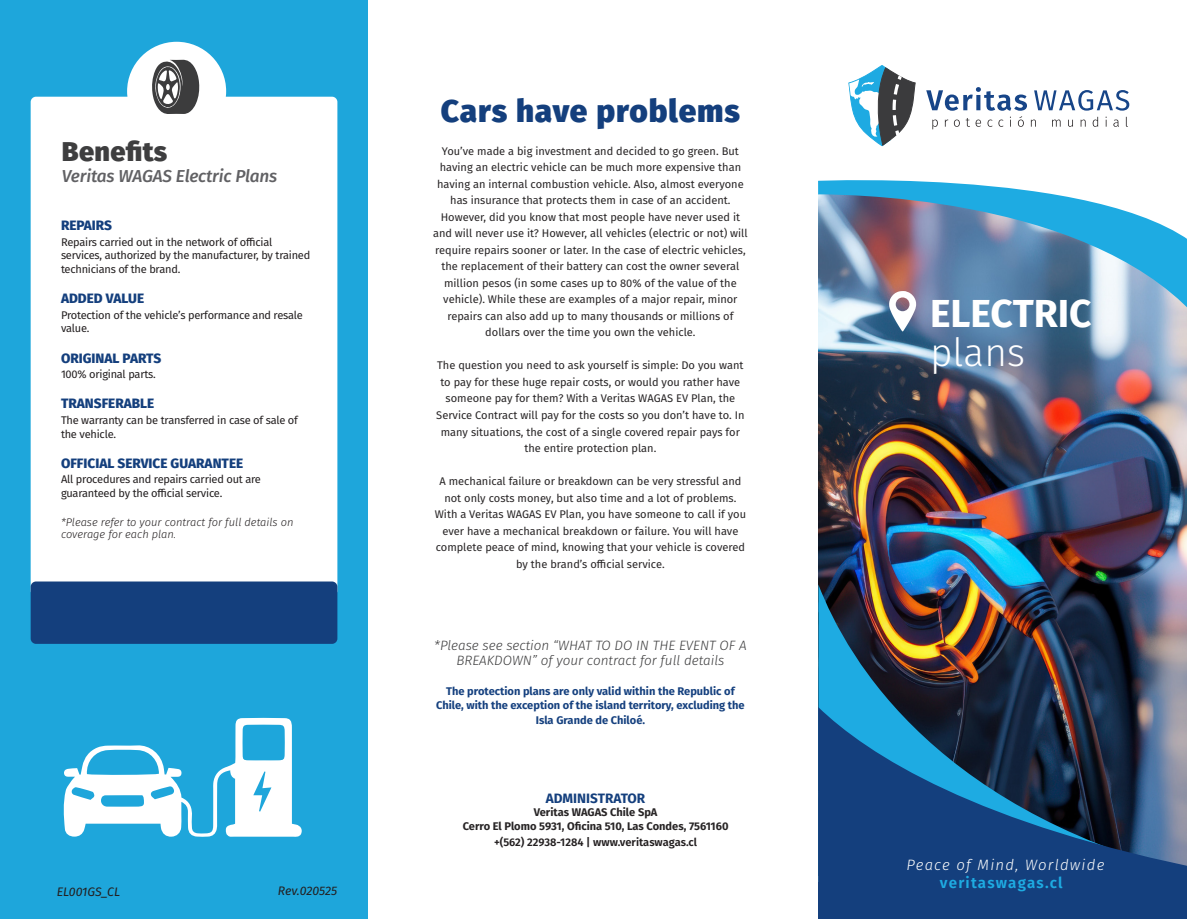
<style>
.page{position:relative;width:1187px;height:919px;background:#fff}
.page>*{position:absolute;margin:0;border:0;box-sizing:border-box;transform-origin:0 0}
.t1{font:700 39px/39px "Fira Sans";color:#fff}
.t2{font:800 31.5px "Fira Sans";letter-spacing:.03em;color:#143f7d}
.t3{font:800 27.15px "Fira Sans";letter-spacing:.01em;color:#3e3e3f}
.t4{font:italic 500 17.25px "Fira Sans";letter-spacing:-.01em;color:#616164}
.t5{font:600 15.15px "Fira Sans";letter-spacing:.08em;color:#1eabe2}
.t6{font:italic 300 15px "Fira Sans";letter-spacing:.08em;color:#fff}
.Body{font:italic 300 13.5px/15px "Fira Sans";color:#3c3c3d;text-align:center}
.Subhead{font:800 13.5px "Fira Sans";color:#143f7d}
.t7{font:700 13.5px "Fira Sans";color:#143f7d}
.t8{font:italic 12.3px "Fira Sans";color:#231f20}
.t9{font:11.1px/16.5px "Fira Sans";color:#282526;text-align:center}
.Body-2{font:11.1px/13.5px "Fira Sans";letter-spacing:-.02em;color:#231f20}
.Body-3{font:700 11.1px/14.9px "Fira Sans";color:#16417f;text-align:center}
.t10{font:700 11.1px "Fira Sans";color:#282526}
.Body-4{font:italic 300 11.1px/12.3px "Fira Sans";color:#231f20}
.t11{font:600 11.1px "Fira Sans";color:#231f20}
.s1{font-weight:300}
</style>
<div class="page">
<img style="left:818px;top:339px;width:368px;height:245px">
<img style="left:818px;top:584px;width:368px;height:123px">
<svg style="left:818px;top:707px;width:368px;height:175px;background:#1c4672"></svg>
<div style="left:818px;top:882px;width:368px;height:36px;background:#143f7d"></div>
<svg style="left:818px;top:266px;width:368px;height:73px;background:#7796b5"></svg>
<svg style="left:818px;top:146px;width:368px;height:120px"></svg>
<hr style="left:1185px;top:146px;width:1px;height:73px;background:#fff">
<svg style="left:889px;top:291px;width:27px;height:40px"></svg>
<svg style="left:926px;top:87px;width:203px;height:42px"></svg>
<svg style="left:848px;top:65px;width:67px;height:81px"></svg>
<div style="left:0;top:0;width:367px;height:918px;background:#1ea6db"></div>
<div style="left:31px;top:97px;width:306px;height:499px;background:#fff;border-radius:5px"></div>
<div style="left:127px;top:42px;width:99px;height:99px;background:#fff;border-radius:50%"></div>
<div style="left:31px;top:581px;width:306px;height:62px;background:#143f7d;border-radius:5px"></div>
<svg style="left:152px;top:59px;width:48px;height:55px"></svg>
<svg style="left:63px;top:717px;width:239px;height:119px"></svg>
<p class="t3" style="left:62px;top:128px;width:107px">Benefits</p>
<p class="t4" style="left:62px;top:162px;width:217px">Veritas WAGAS Electric Plans</p>
<p class="Subhead" style="left:61px;top:214px;width:53px">REPAIRS</p>
<p class="Body-2" style="left:61px;top:235px;width:251px">Repairs carried out in the network of official services, authorized by the manufacturer, by trained technicians of the brand.</p>
<p class="Subhead" style="left:61px;top:287px;width:85px">ADDED VALUE</p>
<p class="Body-2" style="left:61px;top:308px;width:243px">Protection of the vehicle’s performance and resale value.</p>
<p class="Subhead" style="left:61px;top:346px;width:102px">ORIGINAL PARTS</p>
<p class="Body-2" style="left:61px;top:367px;width:96px">100% original parts.</p>
<p class="Subhead" style="left:61px;top:392px;width:95px">TRANSFERABLE</p>
<p class="Body-2" style="left:61px;top:413px;width:238px">The warranty can be transferred in case of sale of the vehicle.</p>
<p class="Subhead" style="left:61px;top:451px;width:184px">OFFICIAL SERVICE GUARANTEE</p>
<p class="Body-2" style="left:61px;top:472px;width:201px">All procedures and repairs carried out are guaranteed by the official service.</p>
<p class="Body-4" style="left:61px;top:516px;width:234px">*Please refer to your contract for full details on coverage for each plan.</p>
<p class="t8" style="left:57px;top:882px;width:65px">EL001GS_CL</p>
<p class="t8" style="left:278px;top:881px;width:61px">Rev.020525</p>
<p class="t2" style="left:441px;top:83px;width:300px">Cars have problems</p>
<p class="t9" style="left:433px;top:142px;width:316px">You’ve made a big investment and decided to go green. But having an electric vehicle can be much more expensive than having an internal combustion vehicle. Also, almost everyone has insurance that protects them in case of an accident.<br>However, did you know that most people have never used it and will never use it? However, all vehicles (electric or not) will require repairs sooner or later. In the case of electric vehicles, the replacement of their battery can cost the owner several million pesos (in some cases up to 80% of the value of the vehicle). While these are examples of a major repair, minor repairs can also add up to many thousands or millions of dollars over the time you own the vehicle.</p>
<p class="t9" style="left:436px;top:357px;width:310px">The question you need to ask yourself is simple: Do you want to pay for these huge repair costs, or would you rather have someone pay for them? With a Veritas WAGAS EV Plan, the Service Contract will pay for the costs so you don’t have to. In many situations, the cost of a single covered repair pays for the entire protection plan.</p>
<p class="t9" style="left:435px;top:472px;width:313px">A mechanical failure or breakdown can be very stressful and not only costs money, but also time and a lot of problems.<br>With a Veritas WAGAS EV Plan, you have someone to call if you ever have a mechanical breakdown or failure. You will have complete peace of mind, knowing that your vehicle is covered by the brand’s official service.</p>
<p class="Body" style="left:434px;top:637px;width:314px">*Please see section “WHAT TO DO IN THE EVENT OF A<br>BREAKDOWN” of your contract for full details</p>
<p class="Body-3" style="left:436px;top:682px;width:310px">The protection plans are only valid within the Republic of<br>Chile, with the exception of the island territory, excluding the<br>Isla Grande de Chiloé.</p>
<p class="t7" style="left:546px;top:786px;width:101px">ADMINISTRATOR</p>
<p class="t10" style="left:533px;top:802px;width:125px">Veritas WAGAS Chile SpA</p>
<p class="t10" style="left:462px;top:816px;width:267px">Cerro El Plomo 5931, Oficina 510, Las Condes, 7561160</p>
<p class="t11" style="left:494px;top:832px;width:205px">+(562) 22938-1284 | www.veritaswagas.cl</p>
<p class="t1" style="left:930px;top:291px;width:163px">ELECTRIC <span class="s1">plans</span></p>
<p class="t6" style="left:906px;top:853px;width:199px">Peace of Mind, Worldwide</p>
<p class="t5" style="left:939px;top:869px;width:124px">veritaswagas.cl</p>
</div>
